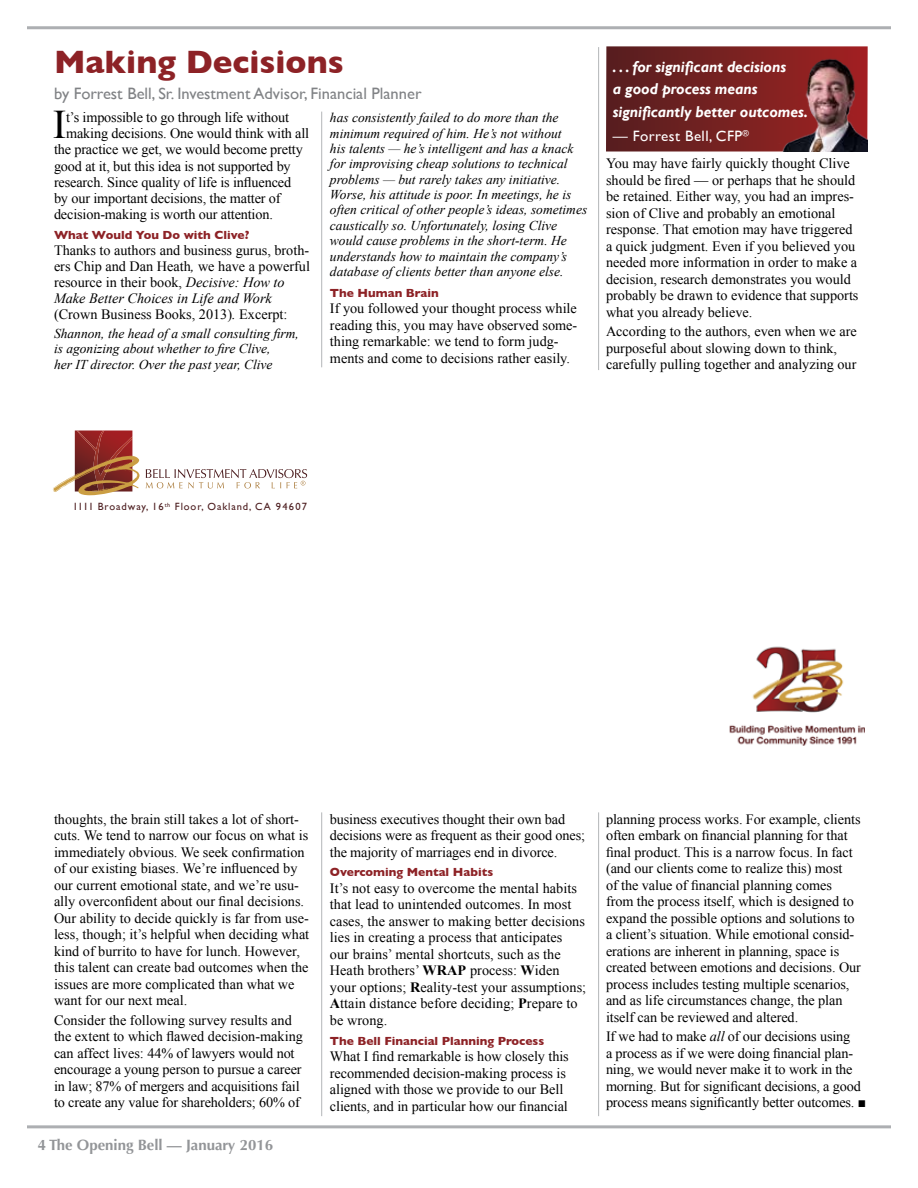
<style>
.page{position:relative;width:918px;height:1188px;background:#fff}
.page>*{position:absolute;margin:0;border:0;box-sizing:border-box;transform-origin:0 0}
.t1{font:40.65px "Times New Roman";color:#000}
.t2{font:700 33px "Gill Sans";color:#8d2226}
.t3{font:16.5px "Gill Sans";color:#808285}
.t4{font:italic 700 15.75px/22.5px "Gill Sans";letter-spacing:-.005em;color:#fff}
.t5{font:700 15px "Optima LT Std";color:#939598}
.t6{font:15px "Gill Sans";letter-spacing:.03em;color:#fff}
.t7{font:14.25px/16.5px "Times New Roman";color:#000}
.t8{font:italic 13.5px/15.5px "Times New Roman";color:#000}
.t9{font:700 12px "Gill Sans";color:#8d2226}
.t10{font:10.5px "Gill Sans";letter-spacing:.09em;color:#4c1d1f}
.s1{font-style:italic}
.s2{font-weight:700}
</style>
<div class="page">
<hr style="left:27px;top:1125px;width:864px;height:3px;background:#adafb2">
<hr style="left:27px;top:26px;width:864px;height:3px;background:#adafb2">
<svg style="left:52px;top:430px;width:88px;height:65px"></svg>
<svg style="left:146px;top:469px;width:161px;height:19px"></svg>
<img style="left:730px;top:646px;width:135px;height:100px">
<hr style="left:321px;top:812px;width:1px;height:304px;background:#bcbec0">
<hr style="left:598px;top:47px;width:1px;height:323px;background:#bcbec0">
<hr style="left:321px;top:112px;width:1px;height:255px;background:#bcbec0">
<hr style="left:598px;top:812px;width:1px;height:304px;background:#bcbec0">
<div style="left:606px;top:46px;width:262px;height:106px;background:linear-gradient(to right,#552020,#a12122)"></div>
<img style="left:774px;top:52px;width:93px;height:100px">
<h2 class="t2" style="left:54px;top:35px;width:291px">Making Decisions</h2>
<p class="t3" style="left:54px;top:84px;width:369px">by Forrest Bell, Sr. Investment Advisor, Financial Planner</p>
<h1 class="t1" style="left:53px;top:97px;width:15px">I</h1>
<p class="t7" style="left:66px;top:109px;width:225px">t’s impossible to go through life without</p>
<p class="t7" style="left:66px;top:125px;width:245px">making decisions. One would think with all</p>
<p class="t7" style="left:54px;top:141px;width:250px">the practice we get, we would become pretty</p>
<p class="t7" style="left:54px;top:157px;width:238px">good at it, but this idea is not supported by</p>
<p class="t7" style="left:54px;top:174px;width:239px">research. Since quality of life is influenced</p>
<p class="t7" style="left:54px;top:190px;width:228px">by our important decisions, the matter of</p>
<p class="t7" style="left:54px;top:206px;width:221px">decision-making is worth our attention.</p>
<p class="t9" style="left:54px;top:225px;width:197px">What Would You Do with Clive?</p>
<p class="t7" style="left:54px;top:242px;width:258px">Thanks to authors and business gurus, broth&shy;ers Chip and Dan Heath<span class="s1">,</span> we have a powerful resource in their book, <span class="s1">Decisive: How to Make Better Choices in Life and Work </span>(Crown Business Books, 2013)<span class="s1">.</span> Excerpt:</p>
<p class="t8" style="left:54px;top:325px;width:246px">Shannon, the head of a small consulting firm, is agonizing about whether to fire Clive,<br>her IT director. Over the past year, Clive</p>
<p class="t8" style="left:330px;top:110px;width:259px">has consistently failed to do more than the minimum required of him. He’s not without<br>his talents — he’s intelligent and has a knack for improvising cheap solutions to technical problems — but rarely takes any initiative.<br>Worse, his attitude is poor. In meetings, he is often critical of other people’s ideas, sometimes caustically so. Unfortunately, losing Clive would cause problems in the short-term. He understands how to maintain the company’s database of clients better than anyone else.</p>
<p class="t9" style="left:330px;top:283px;width:110px">The Human Brain</p>
<p class="t7" style="left:330px;top:300px;width:249px">If you followed your thought process while reading this, you may have observed some&shy;thing remarkable: we tend to form judg&shy;ments and come to decisions rather easily.</p>
<p class="t4" style="left:613px;top:56px;width:197px">. . . for significant decisions<br>a good process means significantly better outcomes.</p>
<p class="t6" style="left:613px;top:127px;width:138px">— Forrest Bell, CFP<sup>®</sup></p>
<p class="t7" style="left:606px;top:155px;width:254px">You may have fairly quickly thought Clive should be fired — or perhaps that he should be retained. Either way, you had an impres&shy;sion of Clive and probably an emotional response. That emotion may have triggered a quick judgment. Even if you believed you needed more information in order to make a decision, research demonstrates you would probably be drawn to evidence that supports what you already believe.</p>
<p class="t7" style="left:606px;top:323px;width:252px">According to the authors, even when we are purposeful about slowing down to think, carefully pulling together and analyzing our</p>
<p class="t10" style="left:73px;top:500px;width:236px">1111 Broadway, 16<sup>th</sup> Floor, Oakland, CA 94607</p>
<p class="t7" style="left:54px;top:810px;width:257px">thoughts, the brain still takes a lot of short&shy;cuts. We tend to narrow our focus on what is immediately obvious. We seek confirmation of our existing biases. We’re influenced by our current emotional state, and we’re usu&shy;ally overconfident about our final decisions.<br>Our ability to decide quickly is far from use&shy;less, though; it’s helpful when deciding what kind of burrito to have for lunch. However, this talent can create bad outcomes when the issues are more complicated than what we want for our next meal.</p>
<p class="t7" style="left:54px;top:1012px;width:250px">Consider the following survey results and the extent to which flawed decision-making can affect lives: 44% of lawyers would not encourage a young person to pursue a career in law; 87% of mergers and acquisitions fail to create any value for shareholders; 60% of</p>
<p class="t5" style="left:38px;top:1136px;width:237px">4 The Opening Bell — January 2016</p>
<p class="t7" style="left:330px;top:810px;width:257px">business executives thought their own bad decisions were as frequent as their good ones; the majority of marriages end in divorce.</p>
<p class="t9" style="left:330px;top:863px;width:165px">Overcoming Mental Habits</p>
<p class="t7" style="left:330px;top:880px;width:258px">It’s not easy to overcome the mental habits that lead to unintended outcomes. In most cases, the answer to making better decisions lies in creating a process that anticipates<br>our brains’ mental shortcuts, such as the Heath brothers’ <span class="s2">WRAP</span> process: <span class="s2">W</span>iden your options; <span class="s2">R</span>eality-test your assumptions; <span class="s2">A</span>ttain distance before deciding; <span class="s2">P</span>repare to be wrong.</p>
<p class="t9" style="left:330px;top:1031px;width:216px">The Bell Financial Planning Process</p>
<p class="t7" style="left:330px;top:1048px;width:240px">What I find remarkable is how closely this recommended decision-making process is aligned with those we provide to our Bell clients, and in particular how our financial</p>
<p class="t7" style="left:606px;top:810px;width:257px">planning process works. For example, clients often embark on financial planning for that final product. This is a narrow focus. In fact (and our clients come to realize this) most<br>of the value of financial planning comes from the process itself, which is designed to expand the possible options and solutions to a client’s situation. While emotional consid&shy;erations are inherent in planning, space is created between emotions and decisions. Our process includes testing multiple scenarios, and as life circumstances change, the plan itself can be reviewed and altered.</p>
<p class="t7" style="left:606px;top:1028px;width:260px">If we had to make <span class="s1">all</span> of our decisions using<br>a process as if we were doing financial plan&shy;ning, we would never make it to work in the morning. But for significant decisions, a good process means significantly better outcomes. ■</p>
</div>
